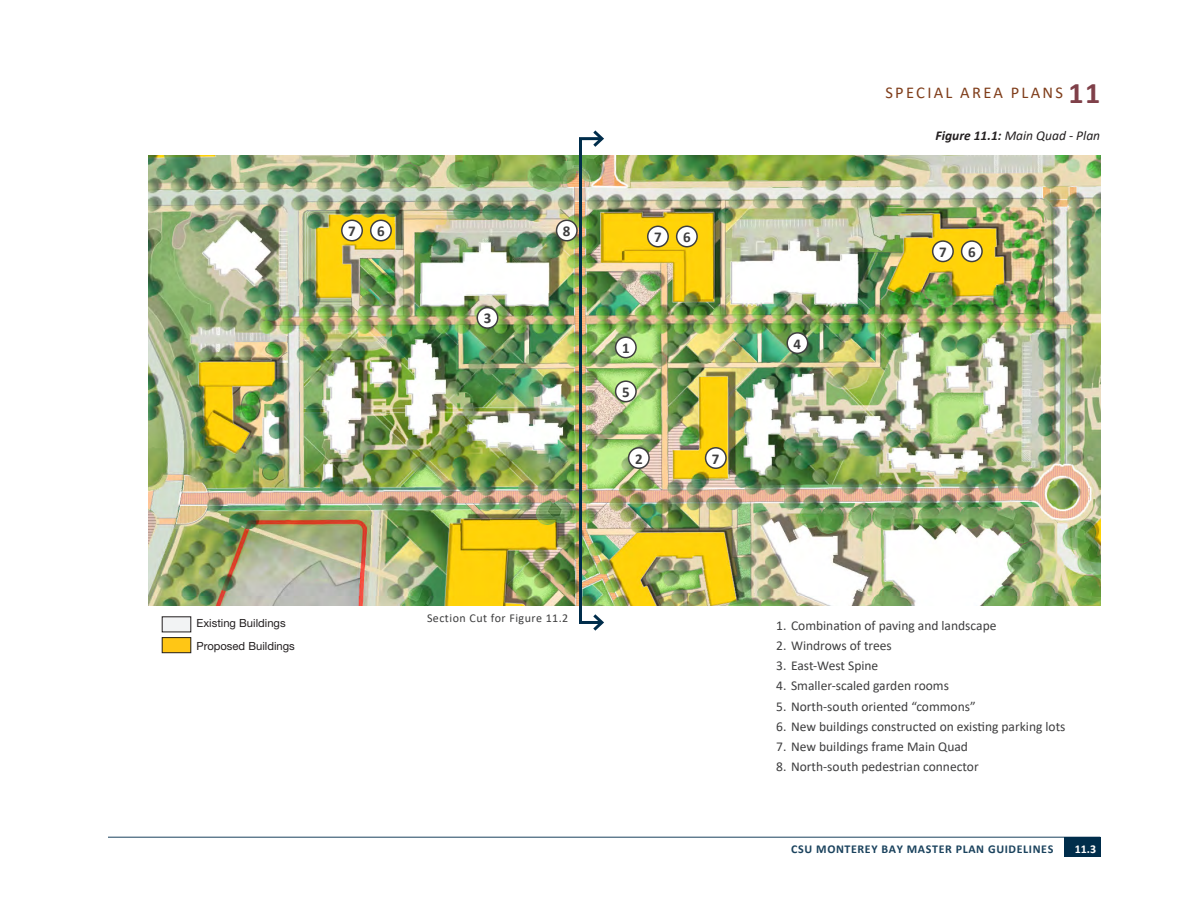
<style>
.page{position:relative;width:1188px;height:918px;background:#fff}
.page>*{position:absolute;margin:0;border:0;box-sizing:border-box;transform-origin:0 0}
.t1{font:16.5px "Calibri";letter-spacing:.14em;color:#7f3d1a}
.body_text{font:700 15px "Calibri";color:#3e3e3f}
.t2{font:13.5px "Calibri";color:#3e3e3f}
.t3{font:italic 13.5px "Calibri";color:#231f20}
.t4{font:700 12px "Calibri";letter-spacing:.05em;color:#1a425d}
.table_text{font:12px "Calibri";letter-spacing:.04em;color:#3e3e3f}
.t5{font:700 12px "Calibri";color:#fff}
.table_text_TDM{font:11.25px "Helvetica Neue LT Std";color:#231f20}
.s1{font-weight:700;font-size:30px;color:#7f4049}
.s2{font-weight:700}
</style>
<div class="page">
<hr style="left:108px;top:837px;width:992px;height:1px;background:#1a425d">
<div style="left:1064px;top:837px;width:36px;height:19px;background:#002d4b"></div>
<img style="left:148px;top:155px;width:952px;height:451px">
<div style="left:162px;top:617px;width:29px;height:15px;background:#f2f3f4"></div>
<div style="left:162px;top:638px;width:29px;height:15px;background:#ffc615"></div>
<div style="left:162px;top:637px;width:29px;height:16px;border:1px solid #231f20"></div>
<div style="left:787px;top:333px;width:21px;height:20px;background:#fff;border-radius:50%"></div>
<div style="left:786px;top:332px;width:22px;height:22px;border:2px solid #3e3e3f;border-radius:50%"></div>
<div style="left:557px;top:220px;width:20px;height:21px;background:#fff;border-radius:50%"></div>
<div style="left:556px;top:220px;width:22px;height:21px;border:2px solid #3e3e3f;border-radius:50%"></div>
<div style="left:477px;top:308px;width:21px;height:20px;background:#fff;border-radius:50%"></div>
<div style="left:477px;top:307px;width:21px;height:22px;border:2px solid #3e3e3f;border-radius:50%"></div>
<div style="left:933px;top:241px;width:20px;height:21px;background:#fff;border-radius:50%"></div>
<div style="left:932px;top:240px;width:22px;height:22px;border:2px solid #3e3e3f;border-radius:50%"></div>
<div style="left:648px;top:226px;width:20px;height:21px;background:#fff;border-radius:50%"></div>
<div style="left:647px;top:226px;width:22px;height:21px;border:2px solid #3e3e3f;border-radius:50%"></div>
<div style="left:342px;top:220px;width:20px;height:21px;background:#fff;border-radius:50%"></div>
<div style="left:341px;top:220px;width:22px;height:21px;border:2px solid #3e3e3f;border-radius:50%"></div>
<div style="left:706px;top:448px;width:20px;height:20px;background:#fff;border-radius:50%"></div>
<div style="left:705px;top:447px;width:22px;height:22px;border:2px solid #3e3e3f;border-radius:50%"></div>
<div style="left:629px;top:448px;width:20px;height:20px;background:#fff;border-radius:50%"></div>
<div style="left:628px;top:447px;width:22px;height:22px;border:2px solid #3e3e3f;border-radius:50%"></div>
<div style="left:962px;top:241px;width:20px;height:21px;background:#fff;border-radius:50%"></div>
<div style="left:961px;top:240px;width:22px;height:22px;border:2px solid #3e3e3f;border-radius:50%"></div>
<div style="left:677px;top:226px;width:20px;height:21px;background:#fff;border-radius:50%"></div>
<div style="left:676px;top:226px;width:22px;height:21px;border:2px solid #3e3e3f;border-radius:50%"></div>
<div style="left:371px;top:220px;width:20px;height:21px;background:#fff;border-radius:50%"></div>
<div style="left:370px;top:220px;width:22px;height:21px;border:2px solid #3e3e3f;border-radius:50%"></div>
<div style="left:616px;top:337px;width:20px;height:21px;background:#fff;border-radius:50%"></div>
<div style="left:615px;top:336px;width:22px;height:22px;border:2px solid #3e3e3f;border-radius:50%"></div>
<div style="left:616px;top:381px;width:20px;height:21px;background:#fff;border-radius:50%"></div>
<div style="left:615px;top:380px;width:22px;height:22px;border:2px solid #3e3e3f;border-radius:50%"></div>
<div style="left:579px;top:137px;width:24px;height:487px;border:3px solid #002d4b"></div>
<svg style="left:590px;top:130px;width:14px;height:20px"></svg>
<svg style="left:590px;top:611px;width:14px;height:20px"></svg>
<p class="body_text" style="left:348px;top:221px;width:9px">7</p>
<p class="body_text" style="left:377px;top:221px;width:9px">6</p>
<p class="body_text" style="left:484px;top:308px;width:9px">3</p>
<p class="body_text" style="left:563px;top:221px;width:9px">8</p>
<p class="body_text" style="left:654px;top:227px;width:9px">7</p>
<p class="body_text" style="left:683px;top:227px;width:9px">6</p>
<p class="body_text" style="left:622px;top:337px;width:9px">1</p>
<p class="body_text" style="left:622px;top:381px;width:9px">5</p>
<p class="body_text" style="left:635px;top:448px;width:9px">2</p>
<p class="body_text" style="left:712px;top:448px;width:9px">7</p>
<p class="body_text" style="left:794px;top:333px;width:9px">4</p>
<p class="t1" style="left:885px;top:81px;width:216px">SPECIAL AREA PLANS <span class="s1">11</span></p>
<p class="t3" style="left:936px;top:126px;width:166px"><span class="s2">Figure 11.1:</span> Main Quad - Plan</p>
<p class="body_text" style="left:939px;top:241px;width:9px">7</p>
<p class="body_text" style="left:968px;top:241px;width:9px">6</p>
<p class="table_text_TDM" style="left:197px;top:617px;width:91px">Existing Buildings</p>
<p class="table_text_TDM" style="left:197px;top:639px;width:100px">Proposed Buildings</p>
<p class="table_text" style="left:427px;top:610px;width:143px">Section Cut for Figure 11.2</p>
<p class="t2" style="left:776px;top:616px;width:222px">1. Combination of paving and landscape</p>
<p class="t2" style="left:776px;top:636px;width:117px">2. Windrows of trees</p>
<p class="t2" style="left:776px;top:656px;width:104px">3. East-West Spine</p>
<p class="t2" style="left:776px;top:677px;width:174px">4. Smaller-scaled garden rooms</p>
<p class="t2" style="left:776px;top:697px;width:201px">5. North-south oriented “commons”</p>
<p class="t2" style="left:776px;top:717px;width:291px">6. New buildings constructed on existing parking lots</p>
<p class="t2" style="left:776px;top:737px;width:193px">7. New buildings frame Main Quad</p>
<p class="t2" style="left:776px;top:758px;width:204px">8. North-south pedestrian connector</p>
<p class="t4" style="left:791px;top:841px;width:264px">CSU MONTEREY BAY MASTER PLAN GUIDELINES</p>
<p class="t5" style="left:1075px;top:841px;width:23px">11.3</p>
</div>
